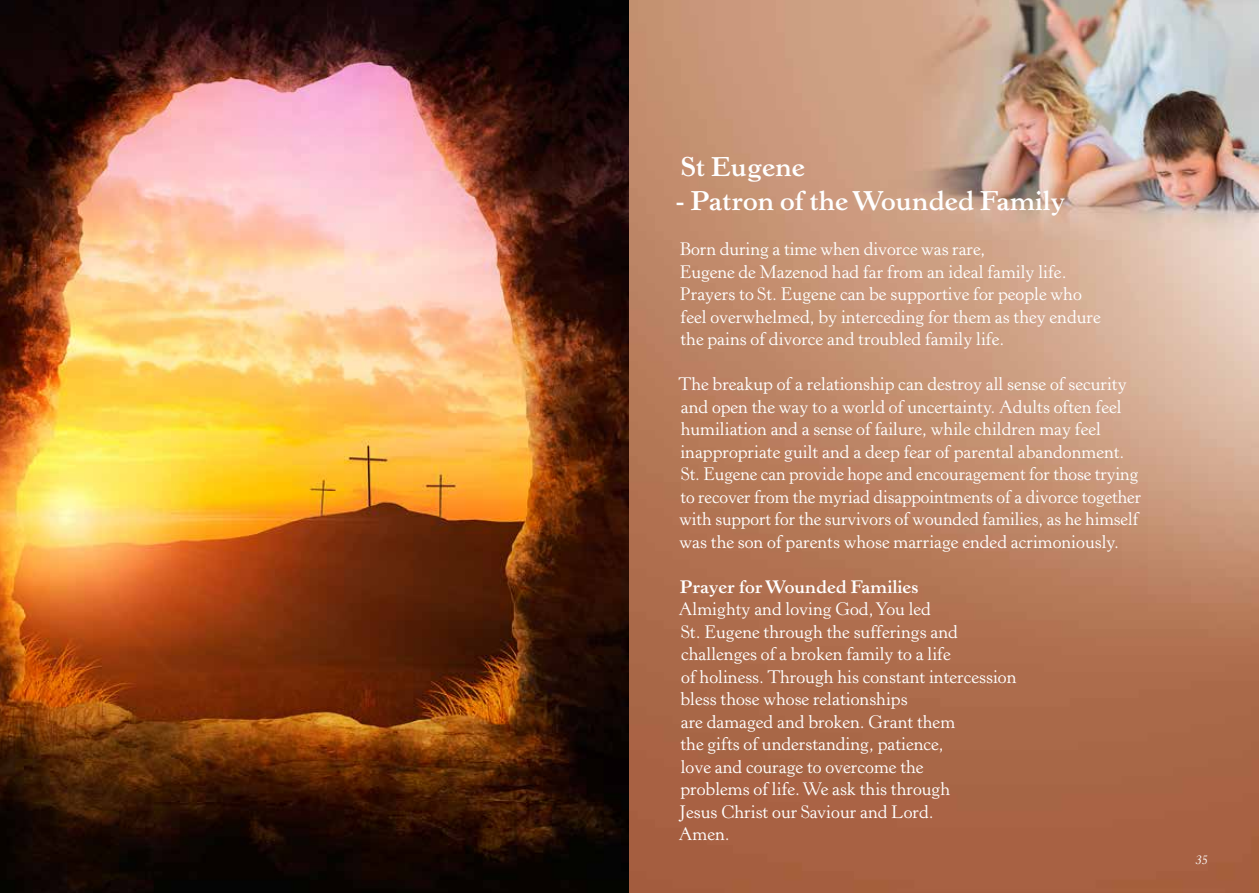
<style>
.page{position:relative;width:1259px;height:893px;background:#fff}
.page>*{position:absolute;margin:0;border:0;box-sizing:border-box;transform-origin:0 0}
.t1{font:700 27px "Horley Old Style";color:#fff}
.t2{font:18px/22.5px "Horley Old Style";color:#fff}
.t3{font:700 18px "Horley Old Style";color:#fff}
.t4{font:italic 13.5px "Horley Old Style";color:#fff}
</style>
<div class="page">
<img style="left:0;top:0;width:629px;height:893px">
<svg style="left:629px;top:0;width:630px;height:893px;background:#bb8569"></svg>
<h1 class="t1" style="left:681px;top:150px;width:126px">St Eugene</h1>
<h1 class="t1" style="left:676px;top:183px;width:390px">- Patron of the Wounded Family</h1>
<p class="t2" style="left:680px;top:238px;width:422px">Born during a time when divorce was rare,<br>Eugene de Mazenod had far from an ideal family life.<br>Prayers to St. Eugene can be supportive for people who feel overwhelmed, by interceding for them as they endure the pains of divorce and troubled family life.</p>
<p class="t2" style="left:678px;top:373px;width:464px">The breakup of a relationship can destroy all sense of security and open the way to a world of uncertainty. Adults often feel humiliation and a sense of failure, while children may feel inappropriate guilt and a deep fear of parental abandonment.<br>St. Eugene can provide hope and encouragement for those trying to recover from the myriad disappointments of a divorce together with support for the survivors of wounded families, as he himself was the son of parents whose marriage ended acrimoniously.</p>
<p class="t3" style="left:680px;top:575px;width:240px">Prayer for Wounded Families</p>
<p class="t2" style="left:679px;top:598px;width:339px">Almighty and loving God, You led<br>St. Eugene through the sufferings and challenges of a broken family to a life<br>of holiness. Through his constant intercession bless those whose relationships<br>are damaged and broken. Grant them<br>the gifts of understanding, patience,<br>love and courage to overcome the<br>problems of life. We ask this through<br>Jesus Christ our Saviour and Lord.<br>Amen.</p>
<p class="t4" style="left:1195px;top:851px;width:14px">35</p>
</div>
